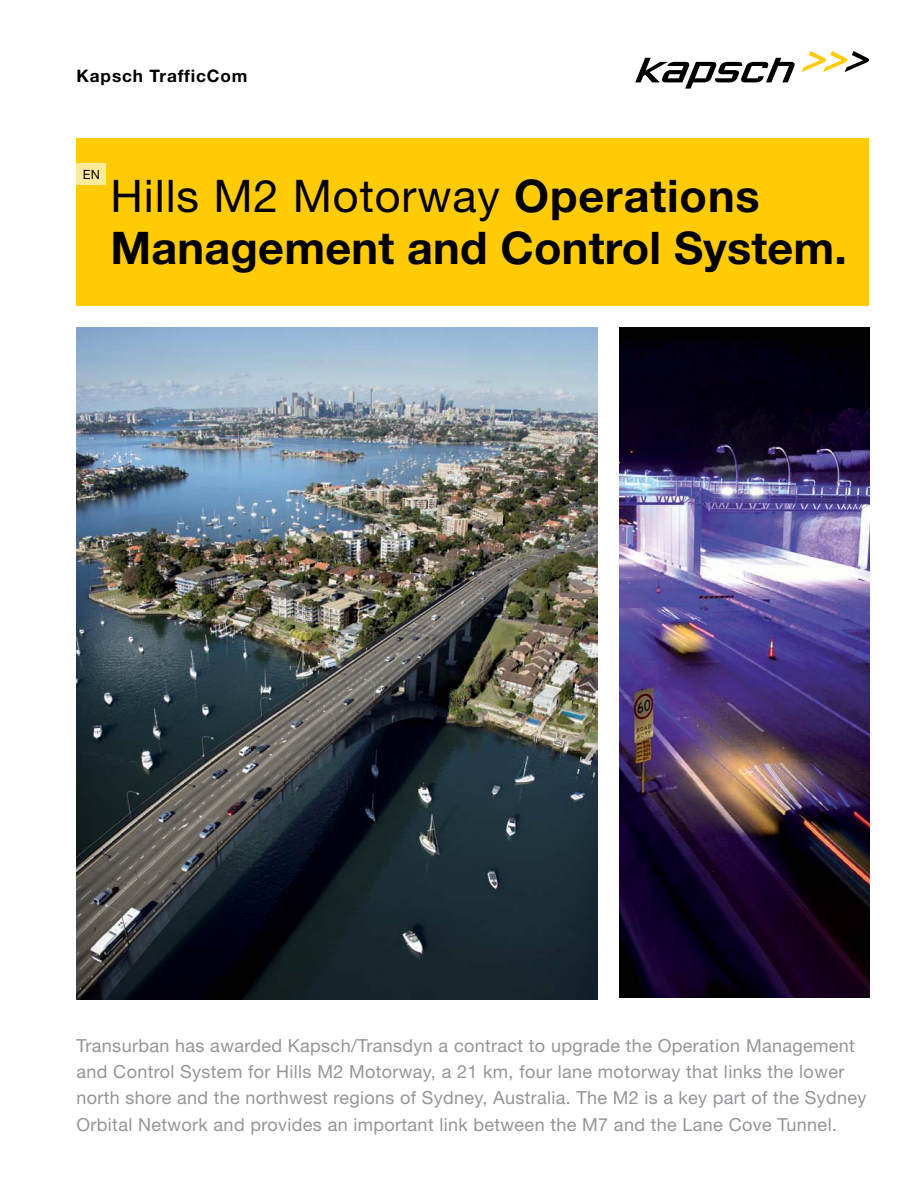
<style>
.page{position:relative;width:918px;height:1188px;background:#fff}
.page>*{position:absolute;margin:0;border:0;box-sizing:border-box;transform-origin:0 0}
.t1{font:700 45px/52.5px "Helvetica Neue";letter-spacing:.005em;color:#000}
.t2{font:18px/26.2px "Helvetica Neue";letter-spacing:.02em;color:#939598}
.t3{font:700 17.25px "Helvetica Neue";letter-spacing:.05em;color:#000}
.t4{font:12.75px "Helvetica Neue";color:#000}
.s1{font-weight:400}
</style>
<div class="page">
<svg style="left:635px;top:58px;width:160px;height:31px"></svg>
<svg style="left:802px;top:51px;width:67px;height:21px"></svg>
<div style="left:77px;top:138px;width:792px;height:168px;background:#ffcb05"></div>
<div style="left:77px;top:164px;width:29px;height:21px;background:#ffea9b"></div>
<img style="left:77px;top:327px;width:521px;height:672px">
<img style="left:619px;top:327px;width:250px;height:671px">
<p class="t3" style="left:77px;top:66px;width:172px">Kapsch TrafficCom</p>
<p class="t4" style="left:83px;top:167px;width:19px">EN</p>
<h1 class="t1" style="left:111px;top:169px;width:738px"><span class="s1">Hills M2 Motorway</span> Operations<br>Management and Control System.</h1>
<p class="t2" style="left:77px;top:1032px;width:791px">Transurban has awarded Kapsch/Transdyn a contract to upgrade the Operation Management and Control System for Hills M2 Motorway, a 21 km, four lane motorway that links the lower north shore and the northwest regions of Sydney, Australia. The M2 is a key part of the Sydney Orbital Network and provides an important link between the M7 and the Lane Cove Tunnel.</p>
</div>
